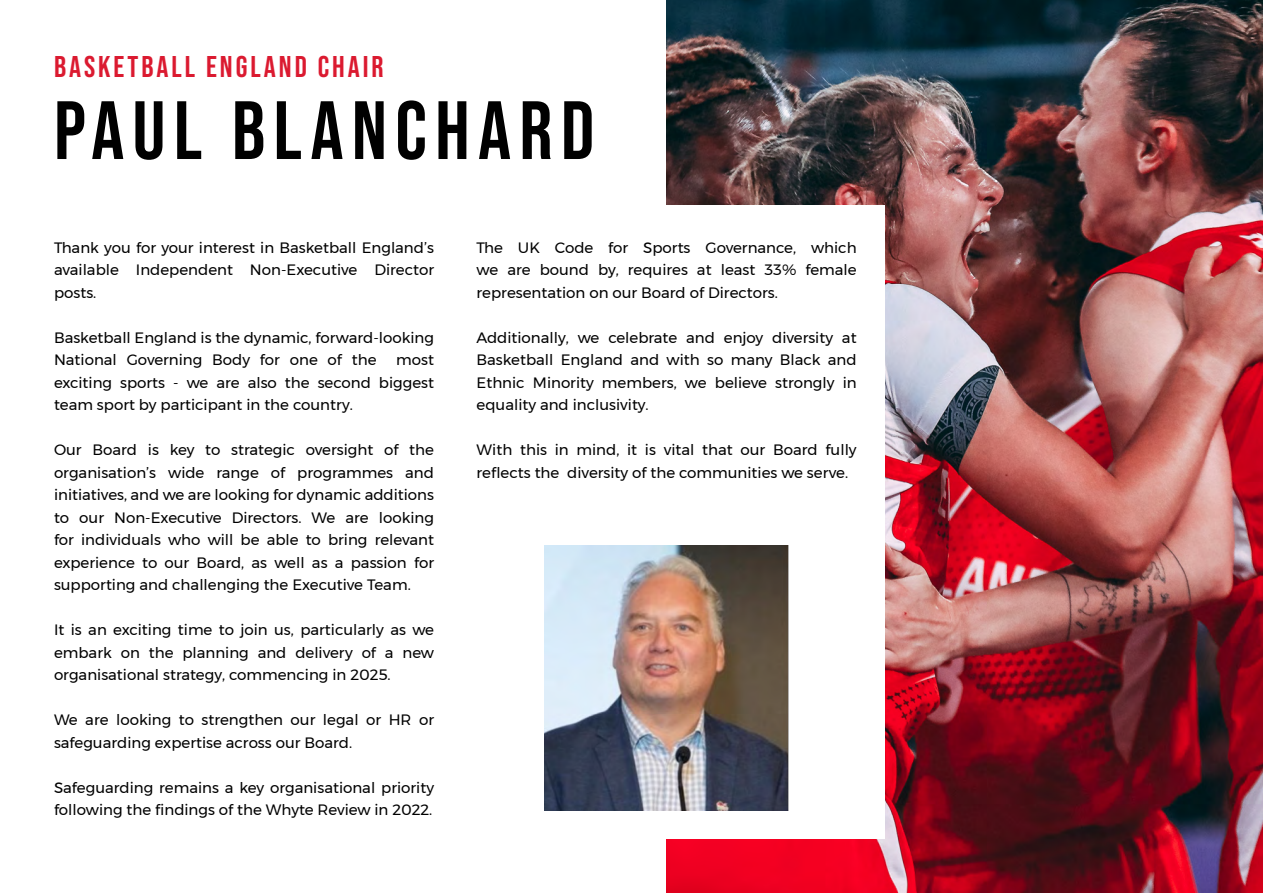
<style>
.page{position:relative;width:1263px;height:893px;background:#fff}
.page>*{position:absolute;margin:0;border:0;box-sizing:border-box;transform-origin:0 0}
.t1{font:82.5px "Bebas Neue";letter-spacing:.1em;color:#000}
.t2{font:30px "Bebas Neue";letter-spacing:.1em;color:#db1a30}
.t3{font:15px/22.5px "Montserrat";color:#000;text-align:justify}
</style>
<div class="page">
<img style="left:667px;top:0;width:596px;height:893px">
<div style="left:32px;top:206px;width:852px;height:633px;background:#fff"></div>
<img style="left:545px;top:546px;width:243px;height:265px">
<h2 class="t2" style="left:54px;top:49px;width:331px">BASKETBALL ENGLAND CHAIR</h2>
<h1 class="t1" style="left:54px;top:84px;width:542px">PAUL BLANCHARD</h1>
<p class="t3" style="left:54px;top:236px;width:382px">Thank you for your interest in Basketball England’s available Independent Non-Executive Director posts.</p>
<p class="t3" style="left:54px;top:326px;width:382px">Basketball England is the dynamic, forward-looking<br>National Governing Body for one of the</p>
<p class="t3" style="left:54px;top:348px;width:382px;text-indent:342px">most exciting sports - we are also the second biggest team sport by participant in the country.</p>
<p class="t3" style="left:54px;top:438px;width:382px">Our Board is key to strategic oversight of the organisation’s wide range of programmes and initiatives, and we are looking for dynamic additions to our Non-Executive Directors. We are looking for individuals who will be able to bring relevant experience to our Board, as well as a passion for supporting and challenging the Executive Team.</p>
<p class="t3" style="left:54px;top:618px;width:382px">It is an exciting time to join us, particularly as we embark on the planning and delivery of a new organisational strategy, commencing in 2025.</p>
<p class="t3" style="left:54px;top:708px;width:382px">We are looking to strengthen our legal or HR or safeguarding expertise across our Board.</p>
<p class="t3" style="left:54px;top:776px;width:382px">Safeguarding remains a key organisational priority following the findings of the Whyte Review in 2022.</p>
<p class="t3" style="left:477px;top:236px;width:382px">The UK Code for Sports Governance, which we are bound by, requires at least 33% female representation on our Board of Directors.</p>
<p class="t3" style="left:477px;top:326px;width:382px">Additionally, we celebrate and enjoy diversity at Basketball England and with so many Black and Ethnic Minority members, we believe strongly in equality and inclusivity.</p>
<p class="t3" style="left:477px;top:438px;width:382px">With this in mind, it is vital that our Board fully reflects the diversity of the communities we serve.</p>
</div>
